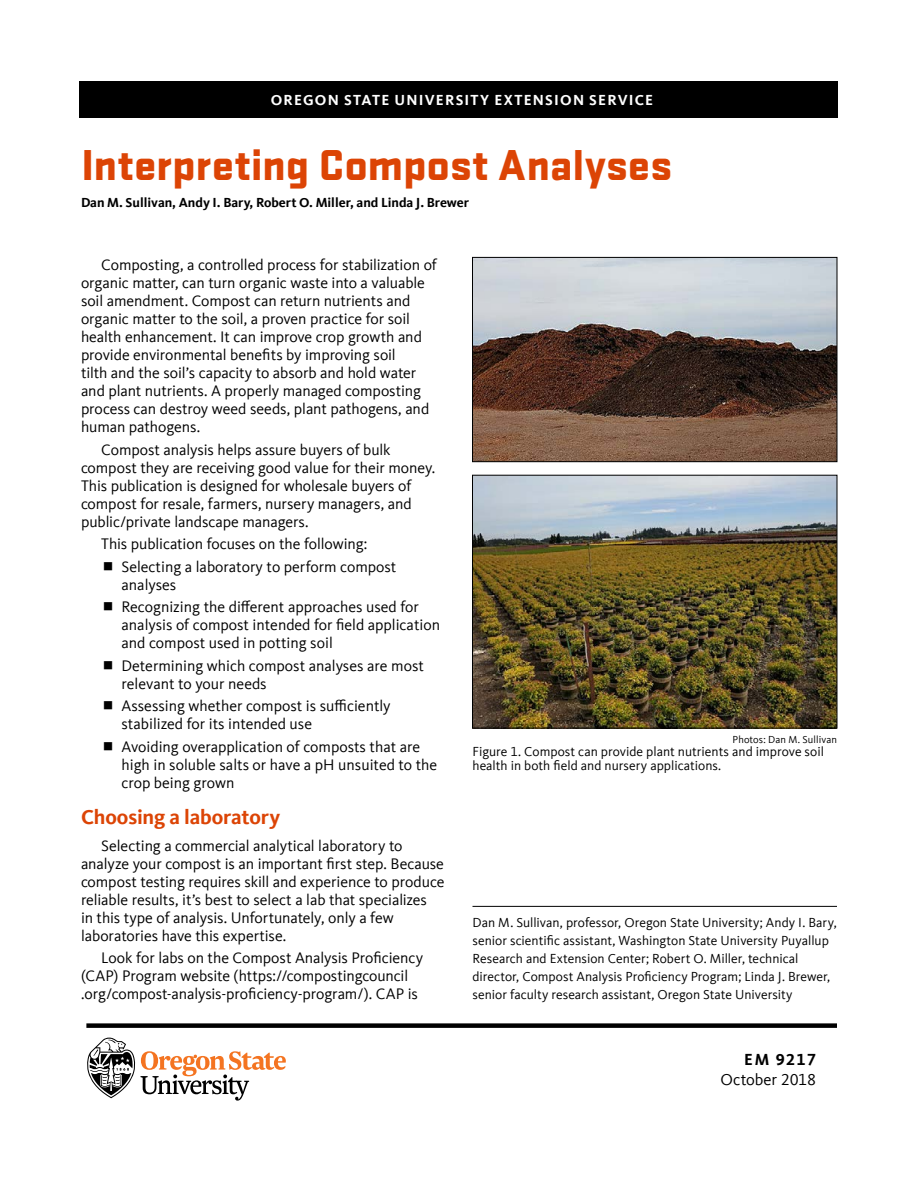
<style>
.page{position:relative;width:918px;height:1188px;background:#fff}
.page>*{position:absolute;margin:0;border:0;box-sizing:border-box;transform-origin:0 0}
.EESC_Title{font:900 45px "Stratum 2";color:#dc4405}
.Subhead_14_orange{font:700 21px "Kievit Offc";letter-spacing:-.005em;color:#dc4405}
.Pub_number{font:16.5px "Kievit Offc";letter-spacing:-.005em;color:#000}
.Pub_number-2{font:700 16.5px "Kievit Offc";letter-spacing:.09em;color:#000}
.Body_Text1{font:15.75px/18px "Kievit Offc";letter-spacing:-.005em;color:#000}
.OSUES_header{font:700 15px "Kievit Offc";letter-spacing:.08em;color:#fff}
.Author_affiliations{font:13.5px/18px "Kievit Offc";color:#000}
.Authors{font:700 13.5px "Kievit Offc";color:#000}
.Credit{font:10.5px "Kievit Offc";letter-spacing:.005em;color:#000}
</style>
<div class="page">
<div style="left:80px;top:81px;width:758px;height:37px;background:#000"></div>
<svg style="left:87px;top:1037px;width:199px;height:64px"></svg>
<div style="left:86px;top:1023px;width:751px;height:5px;background:#000"></div>
<hr style="left:472px;top:906px;width:365px;height:1px;background:#000">
<img style="left:474px;top:259px;width:361px;height:201px">
<div style="left:472px;top:257px;width:365px;height:205px;border:1px solid #000"></div>
<img style="left:474px;top:477px;width:361px;height:249px">
<div style="left:472px;top:475px;width:365px;height:253px;border:1px solid #000"></div>
<p class="OSUES_header" style="left:271px;top:91px;width:384px">OREGON STATE UNIVERSITY EXTENSION SERVICE</p>
<h1 class="EESC_Title" style="left:81px;top:132px;width:593px">Interpreting Compost Analyses</h1>
<p class="Authors" style="left:81px;top:195px;width:390px">Dan M. Sullivan, Andy I. Bary, Robert O. Miller, and Linda J. Brewer</p>
<p class="Body_Text1" style="left:81px;top:256px;width:357px;text-indent:20px">Composting, a controlled process for stabilization of organic matter, can turn organic waste into a valuable soil amendment. Compost can return nutrients and organic matter to the soil, a proven practice for soil health enhancement. It can improve crop growth and provide environmental benefits by improving soil<br>tilth and the soil’s capacity to absorb and hold water and plant nutrients. A properly managed composting process can destroy weed seeds, plant pathogens, and human pathogens.</p>
<p class="Body_Text1" style="left:81px;top:440px;width:356px;text-indent:20px">Compost analysis helps assure buyers of bulk compost they are receiving good value for their money.<br>This publication is designed for wholesale buyers of compost for resale, farmers, nursery managers, and public/private landscape managers.</p>
<p class="Body_Text1" style="left:101px;top:535px;width:268px">This publication focuses on the following:</p>
<p class="Body_Text1" style="left:122px;top:557px;width:276px">Selecting a laboratory to perform compost analyses</p>
<p class="Body_Text1" style="left:122px;top:598px;width:320px">Recognizing the different approaches used for analysis of compost intended for field application and compost used in potting soil</p>
<p class="Body_Text1" style="left:122px;top:656px;width:304px">Determining which compost analyses are most relevant to your needs</p>
<p class="Body_Text1" style="left:122px;top:697px;width:271px">Assessing whether compost is sufficiently stabilized for its intended use</p>
<p class="Body_Text1" style="left:122px;top:737px;width:317px">Avoiding overapplication of composts that are high in soluble salts or have a pH unsuited to the crop being grown</p>
<p class="Subhead_14_orange" style="left:81px;top:804px;width:201px">Choosing a laboratory</p>
<p class="Body_Text1" style="left:81px;top:836px;width:365px;text-indent:20px">Selecting a commercial analytical laboratory to analyze your compost is an important first step. Because compost testing requires skill and experience to produce reliable results, it’s best to select a lab that specializes<br>in this type of analysis. Unfortunately, only a few laboratories have this expertise.</p>
<p class="Body_Text1" style="left:81px;top:949px;width:344px;text-indent:20px">Look for labs on the Compost Analysis Proficiency (CAP) Program website (https://compostingcouncil .org/compost-analysis-proficiency-program/). CAP is</p>
<p class="Credit" style="left:733px;top:733px;width:106px">Photos: Dan M. Sullivan</p>
<p class="Author_affiliations" style="left:472px;top:745px;width:353px;line-height:13.5px">Figure 1. Compost can provide plant nutrients and improve soil health in both field and nursery applications.</p>
<p class="Author_affiliations" style="left:472px;top:914px;width:366px">Dan M. Sullivan, professor, Oregon State University; Andy I. Bary, senior scientific assistant, Washington State University Puyallup Research and Extension Center; Robert O. Miller, technical director, Compost Analysis Proficiency Program; Linda J. Brewer, senior faculty research assistant, Oregon State University</p>
<p class="Pub_number-2" style="left:744px;top:1050px;width:73px">EM 9217</p>
<p class="Pub_number" style="left:721px;top:1070px;width:97px">October 2018</p>
</div>
